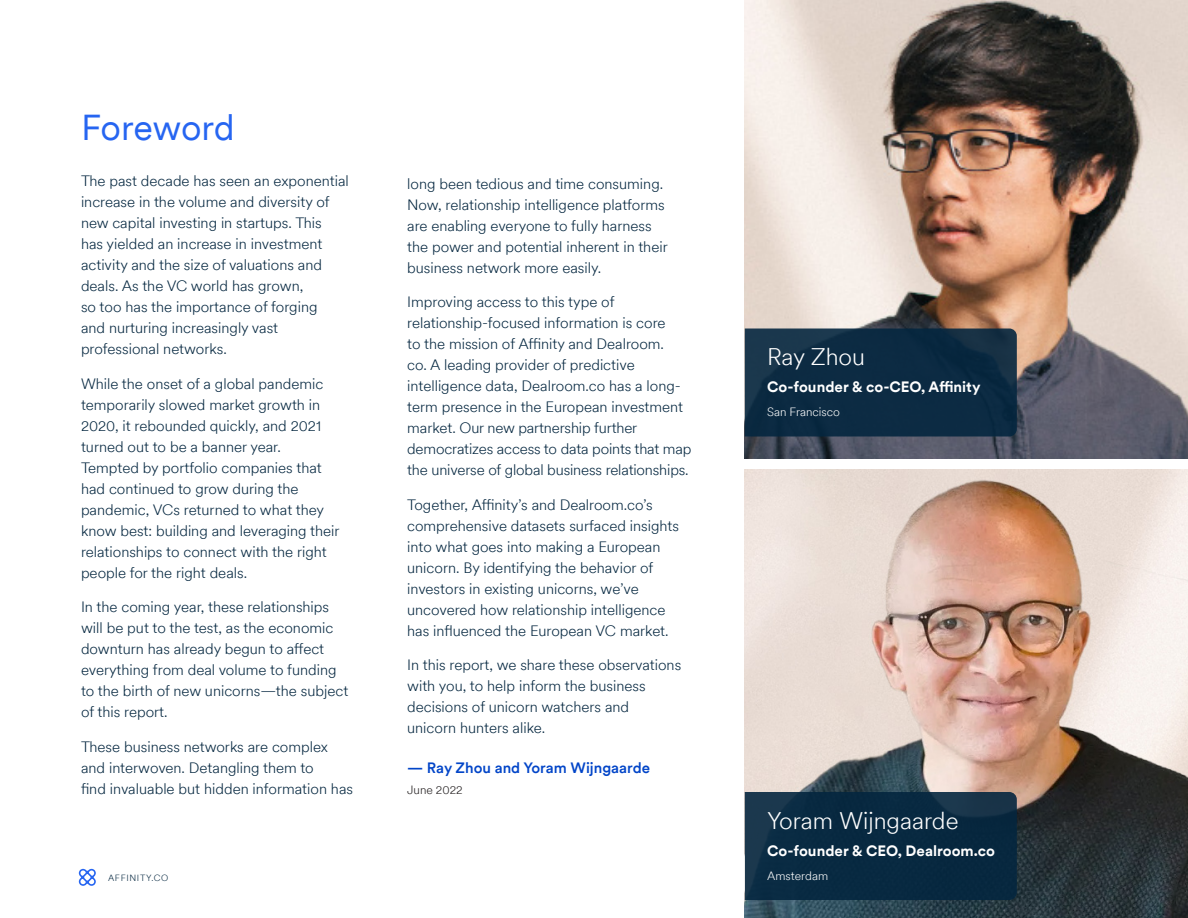
<style>
.page{position:relative;width:1188px;height:918px;background:#fff}
.page>*{position:absolute;margin:0;border:0;box-sizing:border-box;transform-origin:0 0}
.Heading_1__Dark{font:36px "Circular XXTT";letter-spacing:-.01em;color:#2665f1}
.Paragraph_Style{font:300 24px "Circular XXTT";color:#fff}
.Paragraph_Style-2{font:300 15px/21px "Circular XXTT";color:#04263f}
.Paragraph_Style-3{font:700 15px "Circular XXTT";color:#fff}
.Paragraph_Style-4{font:500 15px "Circular XXTT";color:#0245c8}
.Paragraph_Style-5{font:300 12px "Circular XXTT";color:#fff}
.Paragraph_Style-6{font:300 12px "Circular XXTT";color:#231f20}
.t1{font:300 9px "Circular XXTT";letter-spacing:.07em;color:#04263f}
</style>
<div class="page">
<svg style="left:79px;top:869px;width:17px;height:17px"></svg>
<img style="left:745px;top:0;width:443px;height:459px">
<img style="left:745px;top:470px;width:443px;height:448px">
<svg style="left:745px;top:328px;width:272px;height:108px;background:#0e2c43"></svg>
<svg style="left:745px;top:792px;width:272px;height:108px;background:#0a2a42"></svg>
<p class="Heading_1__Dark" style="left:81px;top:103px;width:155px">Foreword</p>
<p class="Paragraph_Style-2" style="left:81px;top:170px;width:269px">The past decade has seen an exponential increase in the volume and diversity of new capital investing in startups. This<br>has yielded an increase in investment activity and the size of valuations and deals. As the VC world has grown,<br>so too has the importance of forging<br>and nurturing increasingly vast professional networks.</p>
<p class="Paragraph_Style-2" style="left:81px;top:373px;width:260px">While the onset of a global pandemic temporarily slowed market growth in 2020, it rebounded quickly, and 2021 turned out to be a banner year.<br>Tempted by portfolio companies that had continued to grow during the pandemic, VCs returned to what they know best: building and leveraging their relationships to connect with the right people for the right deals.</p>
<p class="Paragraph_Style-2" style="left:81px;top:596px;width:269px">In the coming year, these relationships will be put to the test, as the economic downturn has already begun to affect everything from deal volume to funding to the birth of new unicorns—the subject of this report.</p>
<p class="Paragraph_Style-2" style="left:81px;top:736px;width:274px">These business networks are complex and interwoven. Detangling them to<br>find invaluable but hidden information has</p>
<p class="t1" style="left:108px;top:872px;width:62px">AFFINITY.CO</p>
<p class="Paragraph_Style-2" style="left:407px;top:172px;width:262px">long been tedious and time consuming.<br>Now, relationship intelligence platforms are enabling everyone to fully harness the power and potential inherent in their business network more easily.</p>
<p class="Paragraph_Style-2" style="left:407px;top:291px;width:286px">Improving access to this type of relationship-focused information is core<br>to the mission of Affinity and Dealroom.<br>co. A leading provider of predictive intelligence data, Dealroom.co has a long&shy;term presence in the European investment market. Our new partnership further democratizes access to data points that map the universe of global business relationships.</p>
<p class="Paragraph_Style-2" style="left:407px;top:493px;width:273px">Together, Affinity’s and Dealroom.co’s comprehensive datasets surfaced insights into what goes into making a European unicorn. By identifying the behavior of investors in existing unicorns, we’ve uncovered how relationship intelligence has influenced the European VC market.</p>
<p class="Paragraph_Style-2" style="left:407px;top:654px;width:276px">In this report, we share these observations with you, to help inform the business decisions of unicorn watchers and unicorn hunters alike.</p>
<p class="Paragraph_Style-4" style="left:407px;top:757px;width:245px">— Ray Zhou and Yoram Wijngaarde</p>
<p class="Paragraph_Style-6" style="left:407px;top:782px;width:57px">June 2022</p>
<p class="Paragraph_Style" style="left:767px;top:340px;width:100px">Ray Zhou</p>
<p class="Paragraph_Style-3" style="left:767px;top:376px;width:215px">Co-founder &amp; co-CEO, Affinity</p>
<p class="Paragraph_Style-5" style="left:767px;top:403px;width:74px">San Francisco</p>
<p class="Paragraph_Style" style="left:767px;top:804px;width:193px">Yoram Wijngaarde</p>
<p class="Paragraph_Style-3" style="left:767px;top:840px;width:230px">Co-founder &amp; CEO, Dealroom.co</p>
<p class="Paragraph_Style-5" style="left:767px;top:867px;width:63px">Amsterdam</p>
</div>
